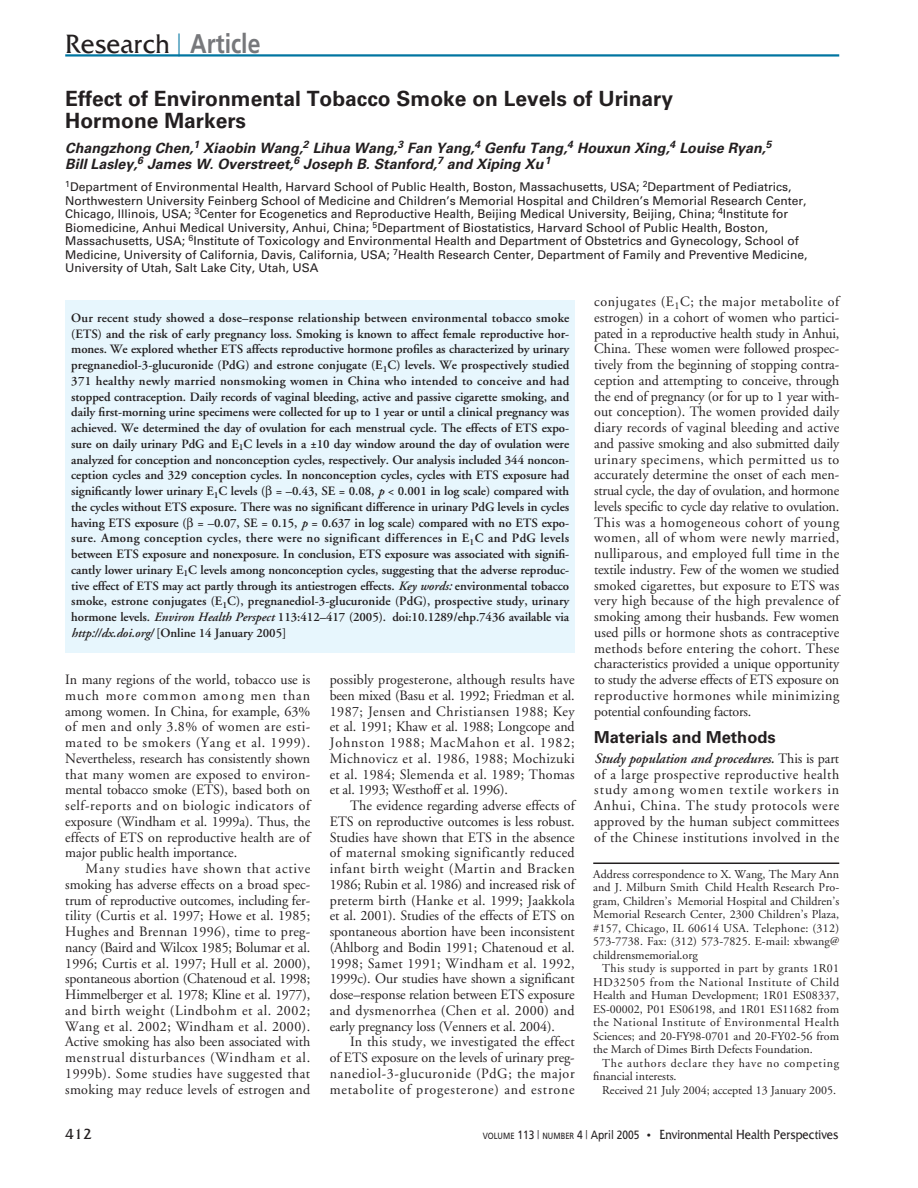
<style>
.page{position:relative;width:918px;height:1188px;background:#fff}
.page>*{position:absolute;margin:0;border:0;box-sizing:border-box;transform-origin:0 0}
.t1{font:27px "Friz Quadrata IT Cby BT";color:#231f20;scale:.95 1}
.t2{font:700 21px/22.5px "Univers";color:#231f20}
.t3{font:700 16.5px "Univers";color:#231f20}
.t4{font:15px "Friz Quadrata IT Cby BT";color:#231f20}
.t5{font:14.25px/15.8px "Adobe Garamond";letter-spacing:.02em;color:#231f20;text-align:justify}
.t6{font:italic 700 14.25px/15.8px "Univers";color:#231f20}
.t7{font:13.5px "Friz Quadrata IT Cby BT";color:#231f20;scale:.85 1}
.t8{font:600 12.75px/15.8px "Adobe Garamond";letter-spacing:-.005em;color:#231f20;text-align:justify}
.t9{font:12px/13.5px "Univers";color:#231f20}
.t10{font:12px/13.5px "Adobe Garamond";color:#231f20;text-align:justify}
.t11{font:12px/13.5px "Adobe Garamond";letter-spacing:.06em;color:#231f20}
.s1{font-family:"Frutiger";font-weight:300;font-size:30px;color:#0075a1}
.s2{font-family:"Frutiger";font-weight:700;color:#77787b}
.s3{font-style:italic}
.s4{font-weight:600;font-style:italic}
.s5{font-family:"Frutiger";font-size:9px}
.s6{font-family:"Frutiger";font-size:12px}
.s7{font-family:"Frutiger";font-weight:300;font-size:12px}
.s8{font-size:10.5px}
</style>
<div class="page">
<hr style="left:65px;top:54px;width:774px;height:3px;background:#0075a1">
<hr style="left:593px;top:863px;width:246px;height:1px;background:#231f20">
<div style="left:65px;top:300px;width:510px;height:352px;background:#e7f6fd"></div>
<h1 class="t1" style="left:65px;top:33px;width:207px">Research <span class="s1">|</span> <span class="s2">Article</span></h1>
<h2 class="t2" style="left:65px;top:89px;width:609px">Effect of Environmental Tobacco Smoke on Levels of Urinary<br>Hormone Markers</h2>
<p class="t6" style="left:65px;top:142px;width:710px">Changzhong Chen,<sup>1</sup> Xiaobin Wang,<sup>2</sup> Lihua Wang,<sup>3</sup> Fan Yang,<sup>4</sup> Genfu Tang,<sup>4</sup> Houxun Xing,<sup>4</sup> Louise Ryan,<sup>5<br></sup>Bill Lasley,<sup>6</sup> James W. Overstreet,<sup>6</sup> Joseph B. Stanford,<sup>7</sup> and Xiping Xu<sup>1</sup></p>
<p class="t9" style="left:65px;top:181px;width:744px"><sup>1</sup>Department of Environmental Health, Harvard School of Public Health, Boston, Massachusetts, USA; <sup>2</sup>Department of Pediatrics, Northwestern University Feinberg School of Medicine and Children’s Memorial Hospital and Children’s Memorial Research Center, Chicago, Illinois, USA; <sup>3</sup>Center for Ecogenetics and Reproductive Health, Beijing Medical University, Beijing, China; <sup>4</sup>Institute for Biomedicine, Anhui Medical University, Anhui, China; <sup>5</sup>Department of Biostatistics, Harvard School of Public Health, Boston, Massachusetts, USA; <sup>6</sup>Institute of Toxicology and Environmental Health and Department of Obstetrics and Gynecology, School of Medicine, University of California, Davis, California, USA; <sup>7</sup>Health Research Center, Department of Family and Preventive Medicine, University of Utah, Salt Lake City, Utah, USA</p>
<p class="t8" style="left:71px;top:311px;width:500px">Our recent study showed a dose–response relationship between environmental tobacco smoke (ETS) and the risk of early pregnancy loss. Smoking is known to affect female reproductive hor&shy;mones. We explored whether ETS affects reproductive hormone profiles as characterized by urinary pregnanediol-3-glucuronide (PdG) and estrone conjugate (E<sub>1</sub>C) levels. We prospectively studied 371 healthy newly married nonsmoking women in China who intended to conceive and had stopped contraception. Daily records of vaginal bleeding, active and passive cigarette smoking, and daily first-morning urine specimens were collected for up to 1 year or until a clinical pregnancy was achieved. We determined the day of ovulation for each menstrual cycle. The effects of ETS expo&shy;sure on daily urinary PdG and E<sub>1</sub>C levels in a ±10 day window around the day of ovulation were analyzed for conception and nonconception cycles, respectively. Our analysis included 344 noncon&shy;ception cycles and 329 conception cycles. In nonconception cycles, cycles with ETS exposure had significantly lower urinary E<sub>1</sub>C levels ( = –0.43, SE = 0.08, <span class="s3">p</span> &lt; 0.001 in log scale) compared with the cycles without ETS exposure. There was no significant difference in urinary PdG levels in cycles having ETS exposure ( = –0.07, SE = 0.15, <span class="s3">p</span> = 0.637 in log scale) compared with no ETS expo&shy;sure. Among conception cycles, there were no significant differences in E<sub>1</sub>C and PdG levels between ETS exposure and nonexposure. In conclusion, ETS exposure was associated with signifi&shy;cantly lower urinary E<sub>1</sub>C levels among nonconception cycles, suggesting that the adverse reproduc&shy;tive effect of ETS may act partly through its antiestrogen effects. <span class="s3">Key words:</span> environmental tobacco smoke, estrone conjugates (E<sub>1</sub>C), pregnanediol-3-glucuronide (PdG), prospective study, urinary hormone levels. <span class="s3">Environ Health Perspect</span> 113:412–417 (2005). doi:10.1289/ehp.7436 available via <span class="s3">http://dx.doi.org/</span> [Online 14 January 2005]</p>
<p class="t5" style="left:594px;top:295px;width:247px">conjugates (E<sub>1</sub>C; the major metabolite of estrogen) in a cohort of women who partici&shy;pated in a reproductive health study in Anhui, China. These women were followed prospec&shy;tively from the beginning of stopping contra&shy;ception and attempting to conceive, through the end of pregnancy (or for up to 1 year with&shy;out conception). The women provided daily diary records of vaginal bleeding and active and passive smoking and also submitted daily urinary specimens, which permitted us to accurately determine the onset of each men&shy;strual cycle, the day of ovulation, and hormone levels specific to cycle day relative to ovulation.<br>This was a homogeneous cohort of young women, all of whom were newly married, nulliparous, and employed full time in the textile industry. Few of the women we studied smoked cigarettes, but exposure to ETS was very high because of the high prevalence of smoking among their husbands. Few women used pills or hormone shots as contraceptive methods before entering the cohort. These characteristics provided a unique opportunity to study the adverse effects of ETS exposure on reproductive hormones while minimizing potential confounding factors.</p>
<p class="t3" style="left:594px;top:731px;width:183px">Materials and Methods</p>
<p class="t5" style="left:594px;top:752px;width:247px"><span class="s4">Study population and procedures.</span> This is part of a large prospective reproductive health study among women textile workers in Anhui, China. The study protocols were approved by the human subject committees of the Chinese institutions involved in the</p>
<p class="t10" style="left:593px;top:868px;width:248px">Address correspondence to X. Wang, The Mary Ann and J. Milburn Smith Child Health Research Pro&shy;gram, Children’s Memorial Hospital and Children’s Memorial Research Center, 2300 Children’s Plaza, #157, Chicago, IL 60614 USA. Telephone: (312)<br>573-7738. Fax: (312) 573-7825. E-mail: xbwang@ childrensmemorial.org</p>
<p class="t10" style="left:593px;top:963px;width:248px;text-indent:9px">This study is supported in part by grants 1R01<br>HD32505 from the National Institute of Child Health and Human Development; 1R01 ES08337, ES-00002, P01 ES06198, and 1R01 ES11682 from the National Institute of Environmental Health Sciences; and 20-FY98-0701 and 20-FY02-56 from the March of Dimes Birth Defects Foundation.</p>
<p class="t11" style="left:593px;top:1057px;width:248px;text-indent:9px">The authors declare they have no competing financial interests.</p>
<p class="t10" style="left:602px;top:1084px;width:235px">Received 21 July 2004; accepted 13 January 2005.</p>
<p class="t5" style="left:65px;top:673px;width:247px">In many regions of the world, tobacco use is much more common among men than among women. In China, for example, 63% of men and only 3.8% of women are esti&shy;mated to be smokers (Yang et al. 1999).<br>Nevertheless, research has consistently shown that many women are exposed to environ&shy;mental tobacco smoke (ETS), based both on self-reports and on biologic indicators of exposure (Windham et al. 1999a). Thus, the effects of ETS on reproductive health are of major public health importance.</p>
<p class="t5" style="left:65px;top:862px;width:247px;text-indent:20px">Many studies have shown that active smoking has adverse effects on a broad spec&shy;trum of reproductive outcomes, including fer&shy;tility (Curtis et al. 1997; Howe et al. 1985; Hughes and Brennan 1996), time to preg&shy;nancy (Baird and Wilcox 1985; Bolumar et al.<br>1996; Curtis et al. 1997; Hull et al. 2000), spontaneous abortion (Chatenoud et al. 1998; Himmelberger et al. 1978; Kline et al. 1977), and birth weight (Lindbohm et al. 2002; Wang et al. 2002; Windham et al. 2000).<br>Active smoking has also been associated with menstrual disturbances (Windham et al.<br>1999b). Some studies have suggested that smoking may reduce levels of estrogen and</p>
<p class="t5" style="left:330px;top:673px;width:247px">possibly progesterone, although results have been mixed (Basu et al. 1992; Friedman et al.<br>1987; Jensen and Christiansen 1988; Key et al. 1991; Khaw et al. 1988; Longcope and Johnston 1988; MacMahon et al. 1982; Michnovicz et al. 1986, 1988; Mochizuki et al. 1984; Slemenda et al. 1989; Thomas et al. 1993; Westhoff et al. 1996).</p>
<p class="t5" style="left:330px;top:799px;width:247px;text-indent:20px">The evidence regarding adverse effects of ETS on reproductive outcomes is less robust.<br>Studies have shown that ETS in the absence of maternal smoking significantly reduced infant birth weight (Martin and Bracken 1986; Rubin et al. 1986) and increased risk of preterm birth (Hanke et al. 1999; Jaakkola et al. 2001). Studies of the effects of ETS on spontaneous abortion have been inconsistent (Ahlborg and Bodin 1991; Chatenoud et al.<br>1998; Samet 1991; Windham et al. 1992, 1999c). Our studies have shown a significant dose–response relation between ETS exposure and dysmenorrhea (Chen et al. 2000) and early pregnancy loss (Venners et al. 2004).</p>
<p class="t5" style="left:330px;top:1035px;width:247px;text-indent:20px">In this study, we investigated the effect of ETS exposure on the levels of urinary preg&shy;nanediol-3-glucuronide (PdG; the major metabolite of progesterone) and estrone</p>
<p class="t4" style="left:65px;top:1128px;width:28px">412</p>
<p class="t7" style="left:483px;top:1129px;width:420px"><span class="s5">VOLUME</span> <span class="s6">113</span> <span class="s7">|</span> <span class="s5">NUMBER</span> <span class="s6">4</span> <span class="s7">|</span> <span class="s6">April 2005</span> <span class="s8">•</span> Environmental Health Perspectives</p>
</div>
